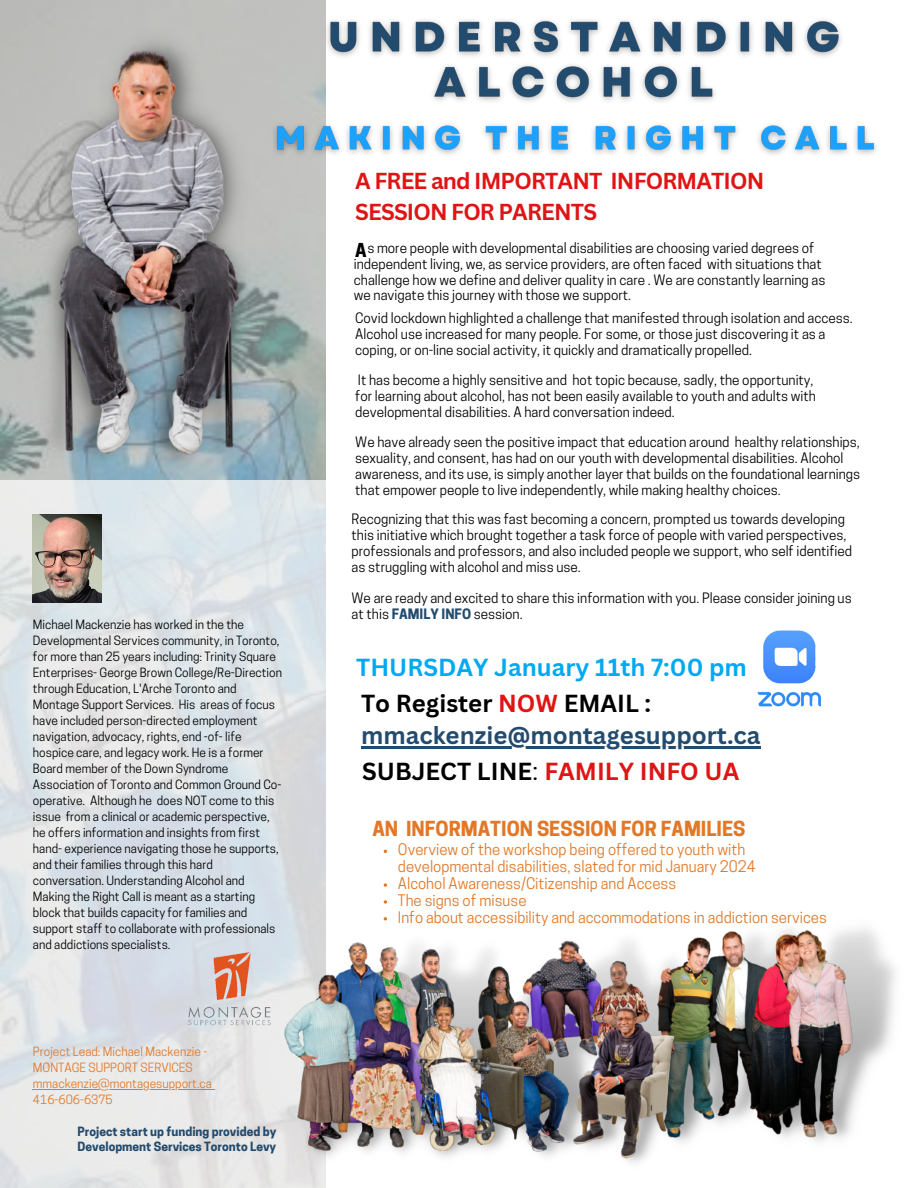
<style>
.page{position:relative;width:918px;height:1188px;background:#fff}
.page>*{position:absolute;margin:0;border:0;box-sizing:border-box;transform-origin:0 0}
.t1{font:700 24px/32.7px "Canva Sans";color:#234b6e}
.t2{font:700 24px "Canva Sans";color:#00a9f0}
.t3{font:700 24px "Canva Sans";color:#df1515}
.t4{font:700 22.5px "Canva Sans";letter-spacing:-.04em;color:#df1515}
.t5{font:700 19.5px "Cooper Hewitt";color:#e27827}
.t6{font:700 18px "Cooper Hewitt";color:#000}
.t7{font:15px/16.8px "Cooper Hewitt";color:#e27827}
.t8{font:13.5px/15.8px "Cooper Hewitt";color:#000}
.t9{font:12px/16px "Cooper Hewitt";color:#000}
.t10{font:12px "Cooper Hewitt";color:#e27827}
.t11{font:700 12px "Cooper Hewitt";color:#234b6e}
.s1{font-weight:700;color:#234b6e}
.s2{color:#000}
.s3{color:#df1515}
.s4{font-weight:400;color:#000}
</style>
<div class="page">
<img style="left:0;top:0;width:326px;height:481px">
<img style="left:32px;top:24px;width:228px;height:457px">
<img style="left:266px;top:7px;width:611px;height:156px">
<svg style="left:0;top:481px;width:326px;height:707px;background:#dfe3e6"></svg>
<img style="left:32px;top:515px;width:69px;height:88px">
<img style="left:188px;top:952px;width:82px;height:75px">
<hr style="left:33px;top:1089px;width:179px;height:1px;background:#e27827">
<img style="left:721px;top:928px;width:175px;height:214px">
<img style="left:529px;top:937px;width:192px;height:226px">
<img style="left:284px;top:932px;width:245px;height:235px">
<svg style="left:384px;top:883px;width:3px;height:4px"></svg>
<svg style="left:384px;top:900px;width:3px;height:4px"></svg>
<svg style="left:384px;top:917px;width:3px;height:4px"></svg>
<hr style="left:361px;top:747px;width:400px;height:2px;background:#234b6e">
<img style="left:757px;top:630px;width:64px;height:77px">
<p class="t9" style="left:33px;top:618px;width:251px">Michael Mackenzie has worked in the the Developmental Services community, in Toronto, for more than 25 years including: Trinity Square Enterprises- George Brown College/Re-Direction through Education, L'Arche Toronto and Montage Support Services. His areas of focus have included person-directed employment navigation, advocacy, rights, end -of- life hospice care, and legacy work. He is a former Board member of the Down Syndrome Association of Toronto and Common Ground Co&shy;operative. Although he does NOT come to this issue from a clinical or academic perspective, he offers information and insights from first hand- experience navigating those he supports, and their families through this hard conversation. Understanding Alcohol and Making the Right Call is meant as a starting block that builds capacity for families and support staff to collaborate with professionals and addictions specialists.</p>
<p class="t10" style="left:33px;top:1047px;width:176px">Project Lead: Michael Mackenzie -</p>
<p class="t10" style="left:33px;top:1063px;width:161px">MONTAGE SUPPORT SERVICES</p>
<p class="t10" style="left:33px;top:1079px;width:181px">mmackenzie@montagesupport.ca</p>
<p class="t10" style="left:33px;top:1095px;width:81px">416-606-6375</p>
<p class="t11" style="left:78px;top:1127px;width:200px">Project start up funding provided by</p>
<p class="t11" style="left:78px;top:1142px;width:200px">Development Services Toronto Levy</p>
<p class="t4" style="left:355px;top:165px;width:411px">A FREE and IMPORTANT INFORMATION</p>
<p class="t4" style="left:355px;top:196px;width:243px">SESSION FOR PARENTS</p>
<p class="t8" style="left:354px;top:242px;width:473px;text-indent:14px">s more people with developmental disabilities are choosing varied degrees of independent living, we, as service providers, are often faced with situations that challenge how we define and deliver quality in care . We are constantly learning as we navigate this journey with those we support.</p>
<p class="t6" style="left:355px;top:243px;width:13px">A</p>
<p class="t8" style="left:355px;top:311px;width:499px">Covid lockdown highlighted a challenge that manifested through isolation and access.<br>Alcohol use increased for many people. For some, or those just discovering it as a coping, or on-line social activity, it quickly and dramatically propelled.</p>
<p class="t8" style="left:358px;top:373px;width:457px">It has become a highly sensitive and hot topic because, sadly, the opportunity,</p>
<p class="t8" style="left:355px;top:389px;width:462px">for learning about alcohol, has not been easily available to youth and adults with developmental disabilities. A hard conversation indeed.</p>
<p class="t8" style="left:355px;top:435px;width:506px">We have already seen the positive impact that education around healthy relationships, sexuality, and consent, has had on our youth with developmental disabilities. Alcohol awareness, and its use, is simply another layer that builds on the foundational learnings that empower people to live independently, while making healthy choices.</p>
<p class="t8" style="left:352px;top:513px;width:502px">Recognizing that this was fast becoming a concern, prompted us towards developing this initiative which brought together a task force of people with varied perspectives, professionals and professors, and also included people we support, who self identified as struggling with alcohol and miss use.</p>
<p class="t8" style="left:352px;top:592px;width:502px">We are ready and excited to share this information with you. Please consider joining us at this <span class="s1">FAMILY INFO</span> session.</p>
<p class="t2" style="left:356px;top:651px;width:392px">THURSDAY January 11th 7:00 pm</p>
<p class="t1" style="left:361px;top:686px;width:401px"><span class="s2">To Register</span> <span class="s3">NOW</span> <span class="s2">EMAIL : </span>mmackenzie@montagesupport.ca</p>
<p class="t3" style="left:362px;top:754px;width:379px"><span class="s2">SUBJECT LINE</span><span class="s4">:</span> FAMILY INFO UA</p>
<p class="t5" style="left:372px;top:822px;width:375px">AN INFORMATION SESSION FOR FAMILIES</p>
<p class="t7" style="left:398px;top:843px;width:359px">Overview of the workshop being offered to youth with developmental disabilities, slated for mid January 2024</p>
<p class="t7" style="left:398px;top:877px;width:280px">Alcohol Awareness/Citizenship and Access</p>
<p class="t7" style="left:398px;top:894px;width:130px">The signs of misuse</p>
<p class="t7" style="left:398px;top:911px;width:430px">Info about accessibility and accommodations in addiction services</p>
</div>
